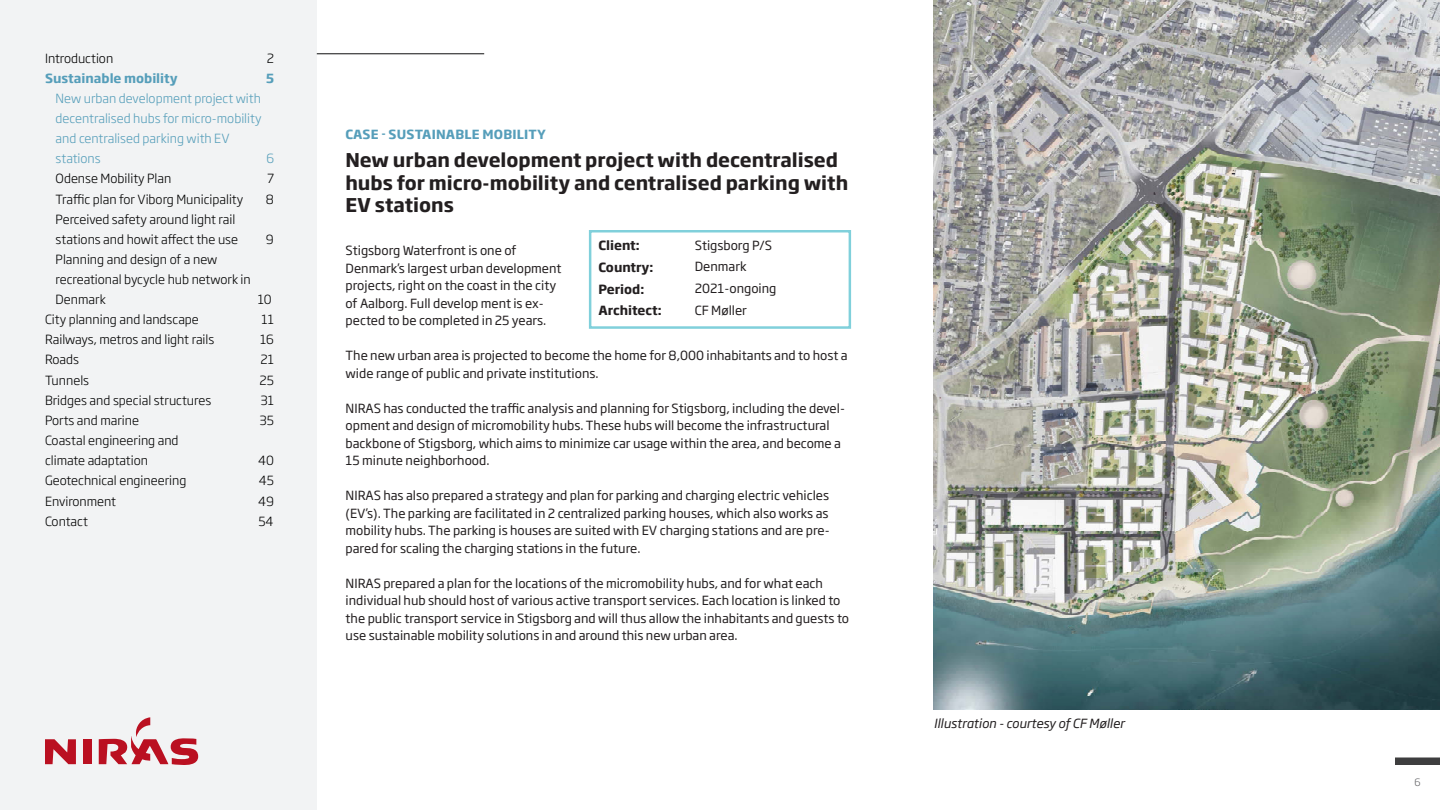
<style>
.page{position:relative;width:1440px;height:810px;background:#fff}
.page>*{position:absolute;margin:0;border:0;box-sizing:border-box;transform-origin:0 0}
.Header_CASES{font:700 18.75px/22.5px "Soho Gothic Pro";color:#231f20}
.Brødtekst{font:12.5px/17.5px "Soho Gothic Pro";color:#231f20}
.Paragraph_Style_1{font:300 12.5px/20px "Soho Gothic Pro";color:#000}
.Paragraph_Style_1-2{font:300 12.5px/20px "Soho Gothic Pro";color:#569eba}
.Paragraph_Style_1-3{font:700 12.5px "Soho Gothic Pro";color:#569eba}
.Tabel_tekst{font:12.5px "Soho Gothic Pro";color:#231f20}
.Tabel_tekst_copy{font:700 12.5px "Soho Gothic Pro";color:#231f20}
.Brødtekst-2{font:italic 12.5px "Soho Gothic Pro";color:#231f20}
.t1{font:300 10px "Soho Gothic Pro";color:#636366}
</style>
<div class="page">
<div style="left:0;top:0;width:317px;height:810px;background:#f2f3f4"></div>
<svg style="left:45px;top:739px;width:31px;height:25px"></svg>
<div style="left:83px;top:739px;width:8px;height:25px;background:#ba1021"></div>
<svg style="left:99px;top:717px;width:99px;height:48px"></svg>
<img style="left:934px;top:0;width:506px;height:709px">
<img style="left:934px;top:709px;width:506px;height:1px">
<div style="left:589px;top:230px;width:262px;height:99px;border:2px solid #80d0db"></div>
<hr style="left:317px;top:53px;width:167px;height:1px;background:#3e3e3f">
<div style="left:1395px;top:758px;width:45px;height:7px;background:#3e3e3f"></div>
<p class="Paragraph_Style_1" style="left:45px;top:48px;width:70px">Introduction</p>
<p class="Paragraph_Style_1" style="left:267px;top:48px;width:9px">2</p>
<p class="Paragraph_Style_1-3" style="left:45px;top:68px;width:134px">Sustainable mobility</p>
<p class="Paragraph_Style_1-3" style="left:266px;top:68px;width:10px">5</p>
<p class="Paragraph_Style_1-2" style="left:56px;top:88px;width:207px">New urban development project with decentralised hubs for micro-mobility and centralised parking with EV stations</p>
<p class="Paragraph_Style_1-2" style="left:266px;top:148px;width:9px">6</p>
<p class="Paragraph_Style_1" style="left:56px;top:168px;width:117px">Odense Mobility Plan</p>
<p class="Paragraph_Style_1" style="left:267px;top:168px;width:9px">7</p>
<p class="Paragraph_Style_1" style="left:56px;top:188px;width:189px">Traffic plan for Viborg Municipality</p>
<p class="Paragraph_Style_1" style="left:266px;top:188px;width:10px">8</p>
<p class="Paragraph_Style_1" style="left:56px;top:208px;width:184px">Perceived safety around light rail stations and howit affect the use</p>
<p class="Paragraph_Style_1" style="left:266px;top:228px;width:9px">9</p>
<p class="Paragraph_Style_1" style="left:56px;top:249px;width:197px">Planning and design of a new recreational bycycle hub network in<br>Denmark</p>
<p class="Paragraph_Style_1" style="left:258px;top:289px;width:16px">10</p>
<p class="Paragraph_Style_1" style="left:45px;top:309px;width:155px">City planning and landscape</p>
<p class="Paragraph_Style_1" style="left:262px;top:309px;width:14px">11</p>
<p class="Paragraph_Style_1" style="left:45px;top:329px;width:171px">Railways, metros and light rails</p>
<p class="Paragraph_Style_1" style="left:260px;top:329px;width:15px">16</p>
<p class="Paragraph_Style_1" style="left:45px;top:349px;width:36px">Roads</p>
<p class="Paragraph_Style_1" style="left:261px;top:349px;width:15px">21</p>
<p class="Paragraph_Style_1" style="left:45px;top:369px;width:46px">Tunnels</p>
<p class="Paragraph_Style_1" style="left:260px;top:369px;width:16px">25</p>
<p class="Paragraph_Style_1" style="left:45px;top:390px;width:168px">Bridges and special structures</p>
<p class="Paragraph_Style_1" style="left:261px;top:390px;width:15px">31</p>
<p class="Paragraph_Style_1" style="left:45px;top:410px;width:96px">Ports and marine</p>
<p class="Paragraph_Style_1" style="left:260px;top:410px;width:16px">35</p>
<p class="Paragraph_Style_1" style="left:45px;top:430px;width:135px">Coastal engineering and climate adaptation</p>
<p class="Paragraph_Style_1" style="left:258px;top:450px;width:17px">40</p>
<p class="Paragraph_Style_1" style="left:45px;top:470px;width:143px">Geotechnical engineering</p>
<p class="Paragraph_Style_1" style="left:259px;top:470px;width:17px">45</p>
<p class="Paragraph_Style_1" style="left:45px;top:490px;width:73px">Environment</p>
<p class="Paragraph_Style_1" style="left:258px;top:490px;width:17px">49</p>
<p class="Paragraph_Style_1" style="left:45px;top:510px;width:44px">Contact</p>
<p class="Paragraph_Style_1" style="left:258px;top:510px;width:17px">54</p>
<p class="Paragraph_Style_1-3" style="left:345px;top:124px;width:202px">CASE - SUSTAINABLE MOBILITY</p>
<p class="Header_CASES" style="left:345px;top:148px;width:505px">New urban development project with decentralised hubs for micro-mobility and centralised parking with<br>EV stations</p>
<p class="Tabel_tekst_copy" style="left:598px;top:236px;width:43px">Client:</p>
<p class="Tabel_tekst" style="left:695px;top:236px;width:79px">Stigsborg P/S</p>
<p class="Tabel_tekst_copy" style="left:598px;top:257px;width:57px">Country:</p>
<p class="Tabel_tekst" style="left:695px;top:257px;width:53px">Denmark</p>
<p class="Tabel_tekst_copy" style="left:598px;top:279px;width:47px">Period:</p>
<p class="Tabel_tekst" style="left:695px;top:279px;width:83px">2021-ongoing</p>
<p class="Tabel_tekst_copy" style="left:598px;top:301px;width:65px">Architect:</p>
<p class="Tabel_tekst" style="left:695px;top:301px;width:54px">CF Møller</p>
<p class="Brødtekst" style="left:346px;top:241px;width:217px">Stigsborg Waterfront is one of Denmark’s largest urban development projects, right on the coast in the city of Aalborg. Full develop ment is ex&shy;pected to be completed in 25 years.</p>
<p class="Brødtekst" style="left:346px;top:346px;width:504px">The new urban area is projected to become the home for 8,000 inhabitants and to host a wide range of public and private institutions.</p>
<p class="Brødtekst" style="left:346px;top:398px;width:499px">NIRAS has conducted the traffic analysis and planning for Stigsborg, including the devel&shy;opment and design of micromobility hubs. These hubs will become the infrastructural backbone of Stigsborg, which aims to minimize car usage within the area, and become a 15 minute neighborhood.</p>
<p class="Brødtekst" style="left:346px;top:486px;width:486px;text-align:justify">NIRAS has also prepared a strategy and plan for parking and charging electric vehicles (EV’s). The parking are facilitated in 2 centralized parking houses, which also works as mobility hubs. The parking is houses are suited with EV charging stations and are pre&shy;pared for scaling the charging stations in the future.</p>
<p class="Brødtekst" style="left:346px;top:573px;width:505px">NIRAS prepared a plan for the locations of the micromobility hubs, and for what each individual hub should host of various active transport services. Each location is linked to the public transport service in Stigsborg and will thus allow the inhabitants and guests to use sustainable mobility solutions in and around this new urban area.</p>
<p class="Brødtekst-2" style="left:934px;top:713px;width:192px">Illustration - courtesy of CF Møller</p>
<p class="t1" style="left:1414px;top:775px;width:8px">6</p>
</div>
